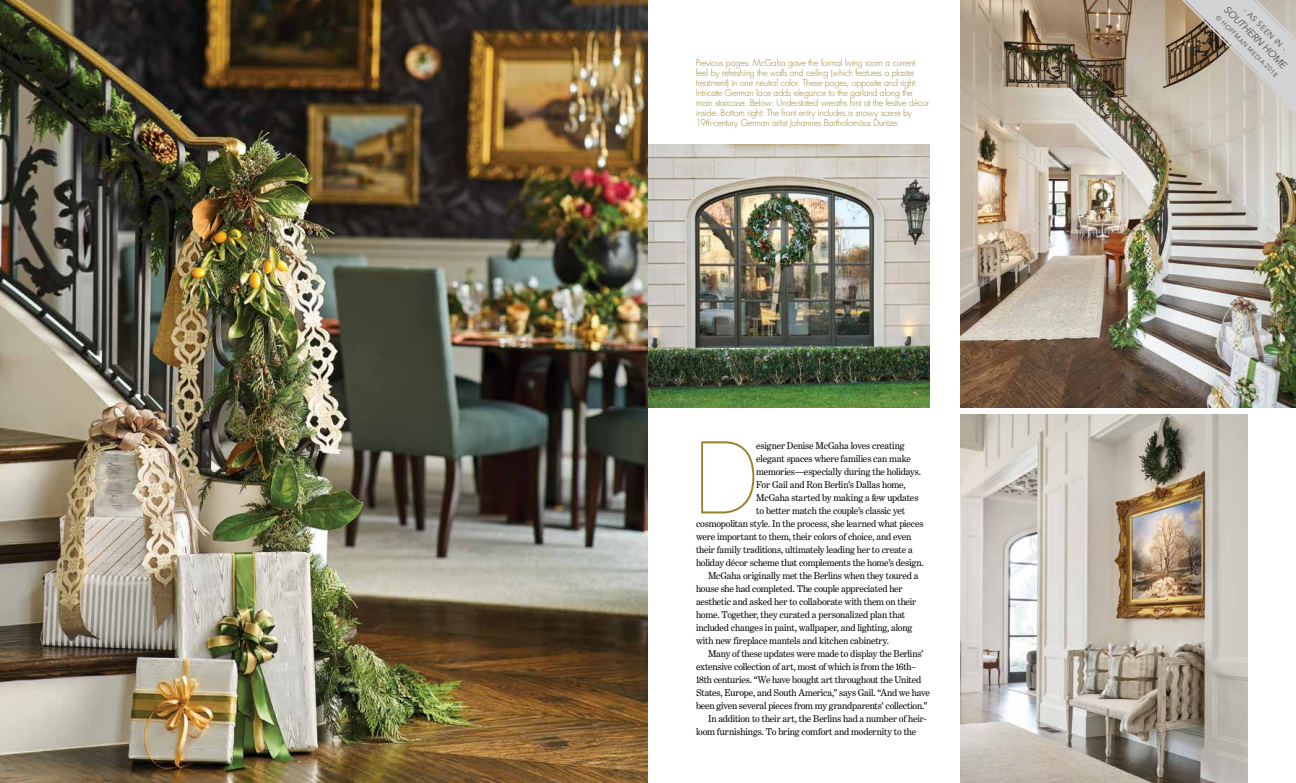
<style>
.page{position:relative;width:1296px;height:783px;background:#fff}
.page>*{position:absolute;margin:0;border:0;box-sizing:border-box;transform-origin:0 0}
.t1{font:200 101px "Helvetica Neue LT Std";color:#98832d;scale:.95 1}
.t2{font:10px "Benton Modern";letter-spacing:-.02em;color:#000;scale:.96 1}
.t3{font:italic 10px "Avenir";color:#4d4d4f}
.t4{font:300 9px/10px "Futura Std";letter-spacing:-.02em;color:#98832d}
.t5{font:8px "Avenir";color:#4d4d4f}
.t6{font:6.5px "Avenir";color:#4d4d4f}
</style>
<div class="page">
<img style="left:0;top:0;width:648px;height:783px">
<img style="left:960px;top:414px;width:288px;height:369px">
<img style="left:648px;top:144px;width:282px;height:264px">
<img style="left:960px;top:0;width:336px;height:408px">
<svg style="left:1136px;top:0;width:160px;height:149px"></svg>
<p class="t4" style="left:696px;top:58px;width:235px">Previous pages: McGaha gave the formal living room a current feel by refreshing the walls and ceiling (which features a plaster treatment) in one neutral color. These pages, opposite and right:<br>Intricate German lace adds elegance to the garland along the main staircase. Below: Understated wreaths hint at the festive décor inside. Bottom right: The front entry includes a snowy scene by 19th-century German artist Johannes Bartholomäus Duntze.</p>
<h1 class="t1" style="left:696px;top:419px;width:67px">D</h1>
<p class="t2" style="left:756px;top:440px;width:156px">esigner Denise McGaha loves creating</p>
<p class="t2" style="left:756px;top:453px;width:163px">elegant spaces where families can make</p>
<p class="t2" style="left:756px;top:466px;width:173px">memories—especially during the holidays.</p>
<p class="t2" style="left:756px;top:479px;width:157px">For Gail and Ron Berlin’s Dallas home,</p>
<p class="t2" style="left:756px;top:492px;width:170px">McGaha started by making a few updates</p>
<p class="t2" style="left:756px;top:505px;width:157px">to better match the couple’s classic yet</p>
<p class="t2" style="left:696px;top:518px;width:239px">cosmopolitan style. In the process, she learned what pieces</p>
<p class="t2" style="left:696px;top:531px;width:226px">were important to them, their colors of choice, and even</p>
<p class="t2" style="left:696px;top:544px;width:227px">their family traditions, ultimately leading her to create a</p>
<p class="t2" style="left:696px;top:557px;width:239px">holiday décor scheme that complements the home’s design.</p>
<p class="t2" style="left:708px;top:570px;width:221px">McGaha originally met the Berlins when they toured a</p>
<p class="t2" style="left:696px;top:583px;width:217px">house she had completed. The couple appreciated her</p>
<p class="t2" style="left:696px;top:596px;width:231px">aesthetic and asked her to collaborate with them on their</p>
<p class="t2" style="left:696px;top:609px;width:219px">home. Together, they curated a personalized plan that</p>
<p class="t2" style="left:696px;top:622px;width:227px">included changes in paint, wallpaper, and lighting, along</p>
<p class="t2" style="left:696px;top:635px;width:202px">with new fireplace mantels and kitchen cabinetry.</p>
<p class="t2" style="left:708px;top:648px;width:226px">Many of these updates were made to display the Berlins’</p>
<p class="t2" style="left:696px;top:661px;width:231px">extensive collection of art, most of which is from the 16th–</p>
<p class="t2" style="left:696px;top:674px;width:236px">18th centuries. “We have bought art throughout the United</p>
<p class="t2" style="left:696px;top:687px;width:245px">States, Europe, and South America,” says Gail. “And we have</p>
<p class="t2" style="left:696px;top:700px;width:243px">been given several pieces from my grandparents’ collection.”</p>
<p class="t2" style="left:708px;top:713px;width:229px">In addition to their art, the Berlins had a number of heir-</p>
<p class="t2" style="left:696px;top:726px;width:231px">loom furnishings. To bring comfort and modernity to the</p>
<p class="t3" style="left:1230px;top:3px;width:86px;rotate:45deg">SOUTHERN HOME</p>
<p class="t5" style="left:1248px;top:6px;width:59px;rotate:45deg">- AS SEEN IN -</p>
<p class="t6" style="left:1220px;top:13px;width:86px;rotate:45deg">© HOFFMAN MEDIA 2018</p>
</div>
